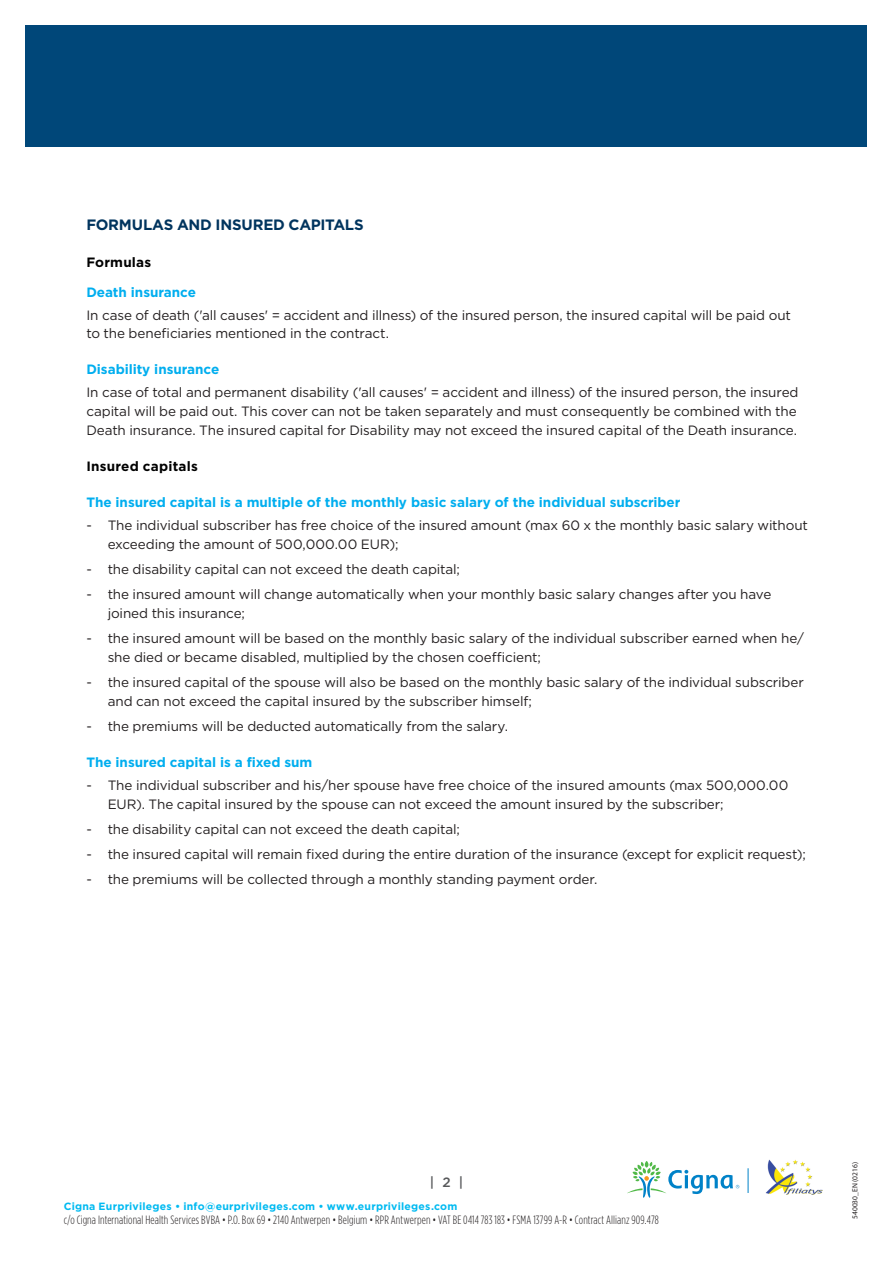
<style>
.page{position:relative;width:893px;height:1263px;background:#fff}
.page>*{position:absolute;margin:0;border:0;box-sizing:border-box;transform-origin:0 0}
.t1{font:700 15px "Gotham";letter-spacing:-.01em;color:#00345e}
.t2{font:13.5px/18.8px "Gotham";letter-spacing:-.01em;color:#231f20}
.t3{font:700 13.5px "Gotham";letter-spacing:-.005em;color:#00aeef}
.t4{font:700 13.5px "Gotham";letter-spacing:.015em;color:#000}
.t5{font:500 13.5px "Gotham";color:#57585a}
.t6{font:300 12px "Gotham Condensed";letter-spacing:.01em;color:#231f20}
.t7{font:700 10.5px "Gotham";letter-spacing:.02em;color:#00baf1}
.t8{font:7.5px "Myriad Pro";color:#231f20}
</style>
<div class="page">
<svg style="left:627px;top:1161px;width:112px;height:37px"></svg>
<svg style="left:748px;top:1168px;width:1px;height:25px"></svg>
<img style="left:765px;top:1159px;width:58px;height:36px">
<div style="left:26px;top:26px;width:841px;height:121px;background:#004779"></div>
<p class="t1" style="left:86px;top:215px;width:279px">Formulas and insured capitals</p>
<p class="t4" style="left:86px;top:253px;width:66px">Formulas</p>
<p class="t3" style="left:86px;top:283px;width:111px">Death insurance</p>
<p class="t2" style="left:86px;top:305px;width:706px">In case of death ('all causes' = accident and illness) of the insured person, the insured capital will be paid out to the beneficiaries mentioned in the contract.</p>
<p class="t3" style="left:86px;top:360px;width:134px">Disability insurance</p>
<p class="t2" style="left:86px;top:383px;width:714px">In case of total and permanent disability ('all causes' = accident and illness) of the insured person, the insured capital will be paid out. This cover can not be taken separately and must consequently be combined with the<br>Death insurance. The insured capital for Disability may not exceed the insured capital of the Death insurance.</p>
<p class="t4" style="left:86px;top:458px;width:113px">Insured capitals</p>
<p class="t3" style="left:86px;top:494px;width:596px">The insured capital is a multiple of the monthly basic salary of the individual subscriber</p>
<p class="t2" style="left:108px;top:516px;width:702px;text-indent:-21px">- The individual subscriber has free choice of the insured amount (max 60 x the monthly basic salary without exceeding the amount of 500,000.00 EUR);</p>
<p class="t2" style="left:86px;top:560px;width:375px">- the disability capital can not exceed the death capital;</p>
<p class="t2" style="left:108px;top:585px;width:665px;text-indent:-21px">- the insured amount will change automatically when your monthly basic salary changes after you have joined this insurance;</p>
<p class="t2" style="left:108px;top:629px;width:698px;text-indent:-21px">- the insured amount will be based on the monthly basic salary of the individual subscriber earned when he/ she died or became disabled, multiplied by the chosen coefficient;</p>
<p class="t2" style="left:108px;top:673px;width:698px;text-indent:-21px">- the insured capital of the spouse will also be based on the monthly basic salary of the individual subscriber and can not exceed the capital insured by the subscriber himself;</p>
<p class="t2" style="left:86px;top:716px;width:423px">- the premiums will be deducted automatically from the salary.</p>
<p class="t3" style="left:86px;top:753px;width:227px">The insured capital is a fixed sum</p>
<p class="t2" style="left:108px;top:775px;width:682px;text-indent:-21px">- The individual subscriber and his/her spouse have free choice of the insured amounts (max 500,000.00<br>EUR). The capital insured by the spouse can not exceed the amount insured by the subscriber;</p>
<p class="t2" style="left:86px;top:819px;width:375px">- the disability capital can not exceed the death capital;</p>
<p class="t2" style="left:86px;top:844px;width:721px">- the insured capital will remain fixed during the entire duration of the insurance (except for explicit request);</p>
<p class="t2" style="left:86px;top:869px;width:512px">- the premiums will be collected through a monthly standing payment order.</p>
<p class="t5" style="left:430px;top:1173px;width:35px">| 2 |</p>
<p class="t7" style="left:64px;top:1199px;width:395px">Cigna Eurprivileges • info@eurprivileges.com • www.eurprivileges.com</p>
<p class="t6" style="left:64px;top:1213px;width:596px">c/o Cigna International Health Services BVBA • P.O. Box 69 • 2140 Antwerpen • Belgium • RPR Antwerpen • VAT BE 0414 783 183 • FSMA 13799 A-R • Contract Allianz 909.478</p>
<p class="t8" style="left:850px;top:1219px;width:58px;rotate:-90deg">540030_EN (0216)</p>
</div>
